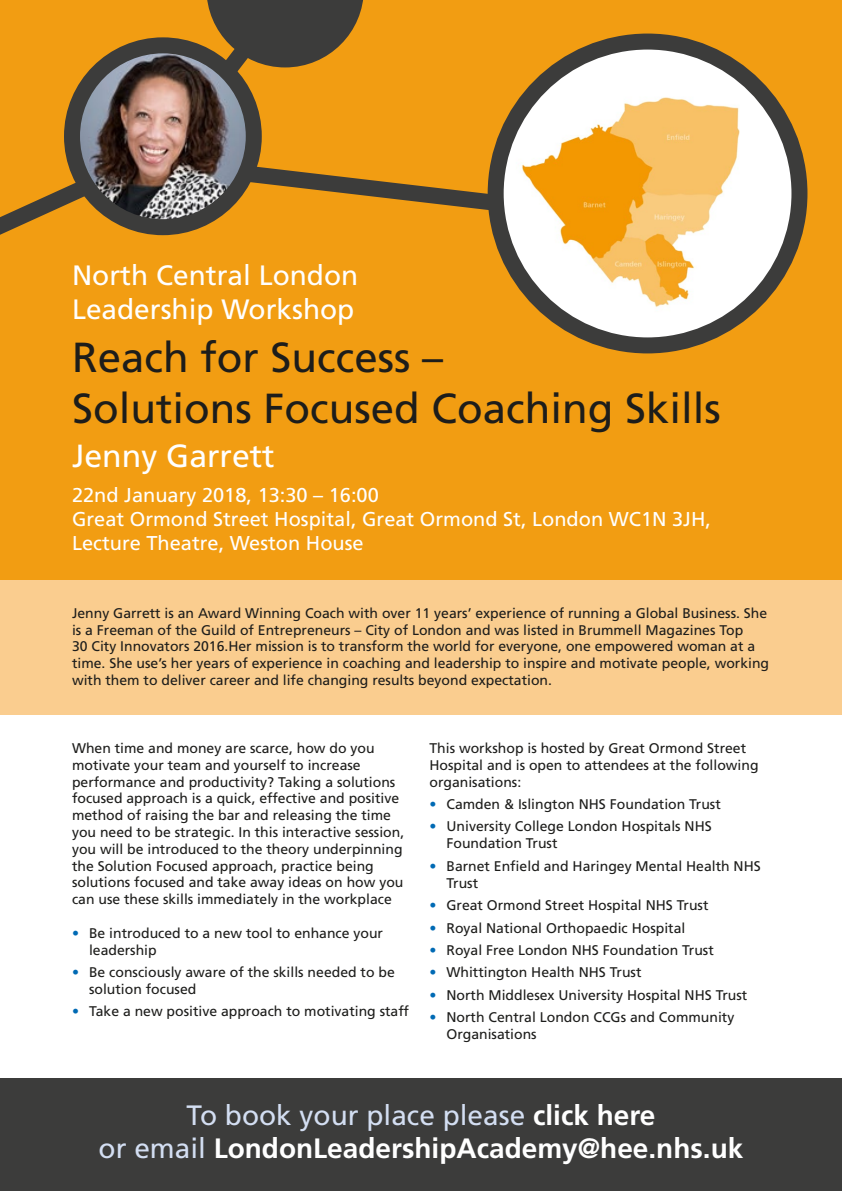
<style>
.page{position:relative;width:842px;height:1191px;background:#fff}
.page>*{position:absolute;margin:0;border:0;box-sizing:border-box;transform-origin:0 0}
.t1{font:42px/50.4px "Frutiger";color:#1d1d1b}
.t2{font:32px "Frutiger";color:#fff}
.t3{font:700 28px/33.6px "Frutiger";color:#fff;text-align:center}
.t4{font:28px/33.6px "Frutiger";color:#fff}
.t5{font:20px/24px "Frutiger";color:#fff}
.t6{font:14px/16.8px "Frutiger";color:#1d1d1b}
.s1{color:#006ab4}
.s2{font-weight:400;color:#d3def2}
</style>
<div class="page">
<div style="left:0;top:0;width:842px;height:714px;background:#facd8f"></div>
<div style="left:0;top:1079px;width:842px;height:112px;background:#3c3c3b"></div>
<div style="left:0;top:0;width:842px;height:579px;background:#f29d12"></div>
<svg style="left:0;top:166px;width:72px;height:69px"></svg>
<svg style="left:254px;top:155px;width:239px;height:70px"></svg>
<img style="left:72px;top:54px;width:182px;height:173px">
<div style="left:64px;top:37px;width:198px;height:198px;border:16px solid #3c3c3b;border-radius:50%"></div>
<svg style="left:496px;top:42px;width:303px;height:303px;background:#d7d7d6"></svg>
<img style="left:496px;top:89px;width:294px;height:226px">
<div style="left:488px;top:34px;width:319px;height:319px;border:16px solid #3c3c3b;border-radius:50%"></div>
<svg style="left:166px;top:0;width:197px;height:144px"></svg>
<h3 class="t4" style="left:72px;top:258px;width:288px">North Central London<br>Leadership Workshop</h3>
<h1 class="t1" style="left:72px;top:332px;width:650px">Reach for Success –<br>Solutions Focused Coaching Skills</h1>
<h2 class="t2" style="left:72px;top:437px;width:204px">Jenny Garrett</h2>
<h3 class="t5" style="left:72px;top:483px;width:641px">22nd January 2018, 13:30 – 16:00<br>Great Ormond Street Hospital, Great Ormond St, London WC1N 3JH,<br>Lecture Theatre, Weston House</h3>
<p class="t6" style="left:72px;top:604px;width:699px">Jenny Garrett is an Award Winning Coach with over 11 years’ experience of running a Global Business. She is a Freeman of the Guild of Entrepreneurs – City of London and was listed in Brummell Magazines Top<br>30 City Innovators 2016.Her mission is to transform the world for everyone, one empowered woman at a time. She use’s her years of experience in coaching and leadership to inspire and motivate people, working with them to deliver career and life changing results beyond expectation.</p>
<p class="t6" style="left:72px;top:739px;width:334px">When time and money are scarce, how do you motivate your team and yourself to increase performance and productivity? Taking a solutions focused approach is a quick, effective and positive method of raising the bar and releasing the time you need to be strategic. In this interactive session, you will be introduced to the theory underpinning the Solution Focused approach, practice being solutions focused and take away ideas on how you can use these skills immediately in the workplace</p>
<p class="t6" style="left:89px;top:924px;width:296px;text-indent:-17px"><span class="s1">•</span> Be introduced to a new tool to enhance your leadership</p>
<p class="t6" style="left:89px;top:963px;width:307px;text-indent:-17px"><span class="s1">•</span> Be consciously aware of the skills needed to be solution focused</p>
<p class="t6" style="left:72px;top:1003px;width:339px"><span class="s1">•</span> Take a new positive approach to motivating staff</p>
<p class="t6" style="left:429px;top:739px;width:331px">This workshop is hosted by Great Ormond Street<br>Hospital and is open to attendees at the following organisations:</p>
<p class="t6" style="left:429px;top:795px;width:293px"><span class="s1">•</span> Camden &amp; Islington NHS Foundation Trust</p>
<p class="t6" style="left:446px;top:818px;width:267px;text-indent:-17px"><span class="s1">•</span> University College London Hospitals NHS<br>Foundation Trust</p>
<p class="t6" style="left:446px;top:857px;width:316px;text-indent:-17px"><span class="s1">•</span> Barnet Enfield and Haringey Mental Health NHS<br>Trust</p>
<p class="t6" style="left:429px;top:896px;width:280px"><span class="s1">•</span> Great Ormond Street Hospital NHS Trust</p>
<p class="t6" style="left:429px;top:919px;width:257px"><span class="s1">•</span> Royal National Orthopaedic Hospital</p>
<p class="t6" style="left:429px;top:941px;width:286px"><span class="s1">•</span> Royal Free London NHS Foundation Trust</p>
<p class="t6" style="left:429px;top:964px;width:214px"><span class="s1">•</span> Whittington Health NHS Trust</p>
<p class="t6" style="left:429px;top:986px;width:319px"><span class="s1">•</span> North Middlesex University Hospital NHS Trust</p>
<p class="t6" style="left:446px;top:1009px;width:289px;text-indent:-17px"><span class="s1">•</span> North Central London CCGs and Community<br>Organisations</p>
<h3 class="t3" style="left:99px;top:1098px;width:646px"><span class="s2">To book your place please</span> click here<br><span class="s2">or email</span> LondonLeadershipAcademy@hee.nhs.uk</h3>
</div>
